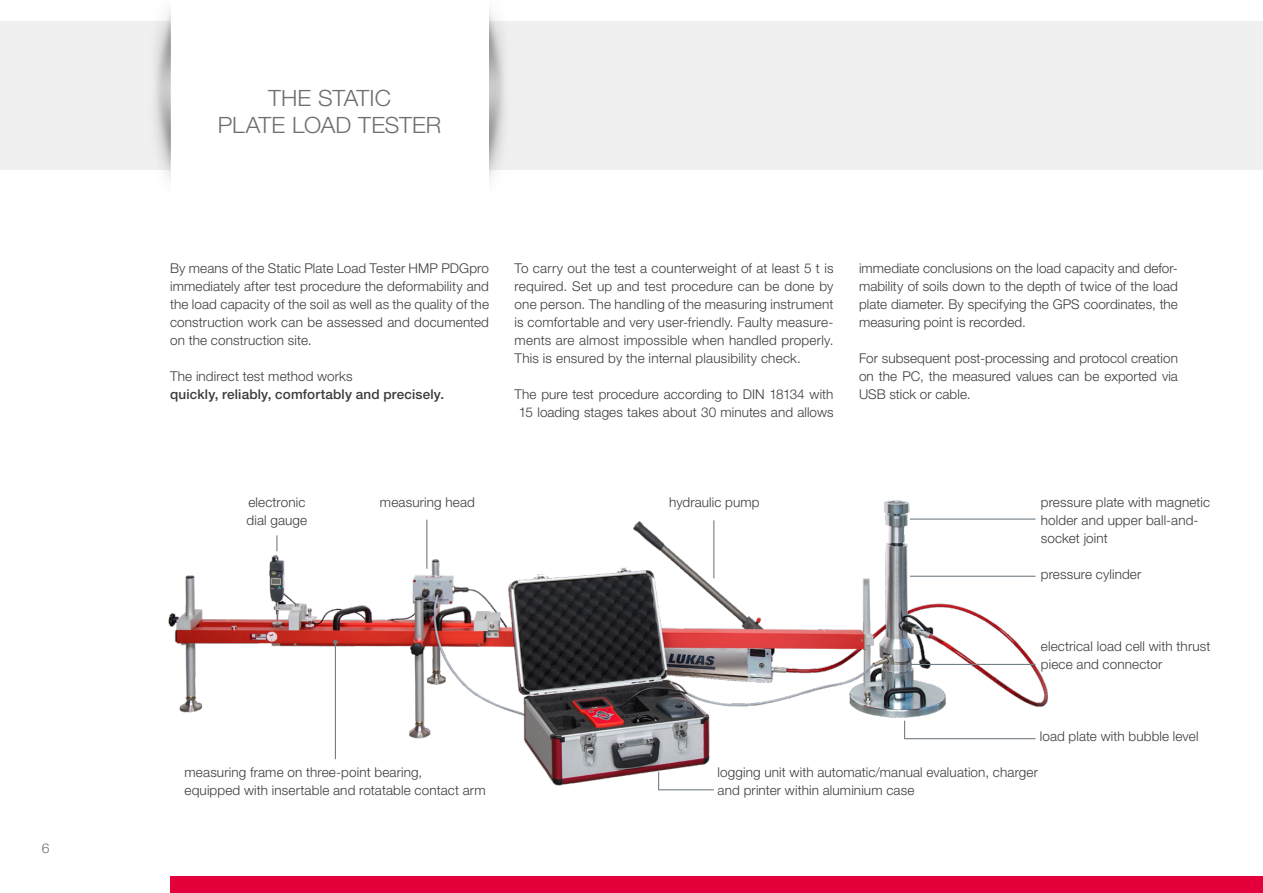
<style>
.page{position:relative;width:1263px;height:893px;background:#fff}
.page>*{position:absolute;margin:0;border:0;box-sizing:border-box;transform-origin:0 0}
.t1{font:300 22.5px/27px "Helvetica Neue LT Std";letter-spacing:-.005em;color:#706f6f;text-align:center}
.t2{font:300 13.5px/18px "Helvetica Neue LT Std";letter-spacing:.01em;color:#3c3c3b}
.t3{font:500 13.5px "Helvetica Neue LT Std";letter-spacing:.015em;color:#3c3c3b}
.t4{font:300 13.5px "Helvetica Neue LT Std";color:#706f6f}
</style>
<div class="page">
<div style="left:0;top:21px;width:1263px;height:149px;background:#f0f0f0"></div>
<div style="left:170px;top:876px;width:1093px;height:17px;background:#e4003a"></div>
<div style="left:170px;top:0;width:319px;height:198px;background:#fff"></div>
<img style="left:155px;top:11px;width:15px;height:167px">
<img style="left:489px;top:9px;width:16px;height:171px">
<img style="left:168px;top:500px;width:880px;height:291px">
<svg style="left:276px;top:535px;width:1px;height:16px"></svg>
<hr style="left:426px;top:520px;width:1px;height:49px;background:#737f86">
<hr style="left:335px;top:642px;width:1px;height:117px;background:#737f86">
<svg style="left:333px;top:640px;width:5px;height:4px"></svg>
<hr style="left:713px;top:520px;width:1px;height:58px;background:#737f86">
<hr style="left:910px;top:576px;width:125px;height:1px;background:#737f86">
<hr style="left:909px;top:664px;width:126px;height:1px;background:#737f86">
<svg style="left:907px;top:662px;width:5px;height:5px"></svg>
<hr style="left:910px;top:518px;width:125px;height:2px;background:#737f86">
<svg style="left:658px;top:772px;width:1px;height:17px"></svg>
<hr style="left:658px;top:789px;width:56px;height:1px;background:#737f86">
<svg style="left:904px;top:721px;width:1px;height:17px"></svg>
<hr style="left:904px;top:738px;width:131px;height:1px;background:#737f86">
<p class="t4" style="left:42px;top:840px;width:9px">6</p>
<h1 class="t1" style="left:218px;top:84px;width:225px">THE STATIC<br>PLATE LOAD TESTER</h1>
<p class="t2" style="left:170px;top:259px;width:320px;text-align:justify">By means of the Static Plate Load Tester HMP PDGpro immediately after test procedure the deformability and the load capacity of the soil as well as the quality of the construction work can be assessed and documented on the construction site.</p>
<p class="t2" style="left:170px;top:367px;width:184px">The indirect test method works</p>
<p class="t3" style="left:170px;top:386px;width:276px">quickly, reliably, comfortably and precisely.</p>
<p class="t2" style="left:514px;top:259px;width:320px;text-align:justify">To carry out the test a counterweight of at least 5 t is required. Set up and test procedure can be done by one person. The handling of the measuring instrument is comfortable and very user-friendly. Faulty measure&shy;ments are almost impossible when handled properly.<br>This is ensured by the internal plausibility check.</p>
<p class="t2" style="left:514px;top:385px;width:320px;text-align:center">The pure test procedure according to DIN 18134 with<br>15 loading stages takes about 30 minutes and allows</p>
<p class="t2" style="left:859px;top:259px;width:320px;text-align:justify">immediate conclusions on the load capacity and defor&shy;mability of soils down to the depth of twice of the load plate diameter. By specifying the GPS coordinates, the measuring point is recorded.</p>
<p class="t2" style="left:859px;top:349px;width:320px;text-align:justify">For subsequent post-processing and protocol creation on the PC, the measured values can be exported via USB stick or cable.</p>
<p class="t2" style="left:246px;top:493px;width:62px">electronic dial gauge</p>
<p class="t2" style="left:380px;top:493px;width:96px">measuring head</p>
<p class="t2" style="left:185px;top:763px;width:303px">measuring frame on three-point bearing,<br>equipped with insertable and rotatable contact arm</p>
<p class="t2" style="left:669px;top:493px;width:92px">hydraulic pump</p>
<p class="t2" style="left:1041px;top:493px;width:171px">pressure plate with magnetic holder and upper ball-and&shy;socket joint</p>
<p class="t2" style="left:1041px;top:565px;width:102px">pressure cylinder</p>
<p class="t2" style="left:1041px;top:637px;width:171px">electrical load cell with thrust piece and connector</p>
<p class="t2" style="left:1040px;top:727px;width:160px">load plate with bubble level</p>
<p class="t2" style="left:718px;top:763px;width:322px">logging unit with automatic/manual evaluation, charger and printer within aluminium case</p>
</div>
